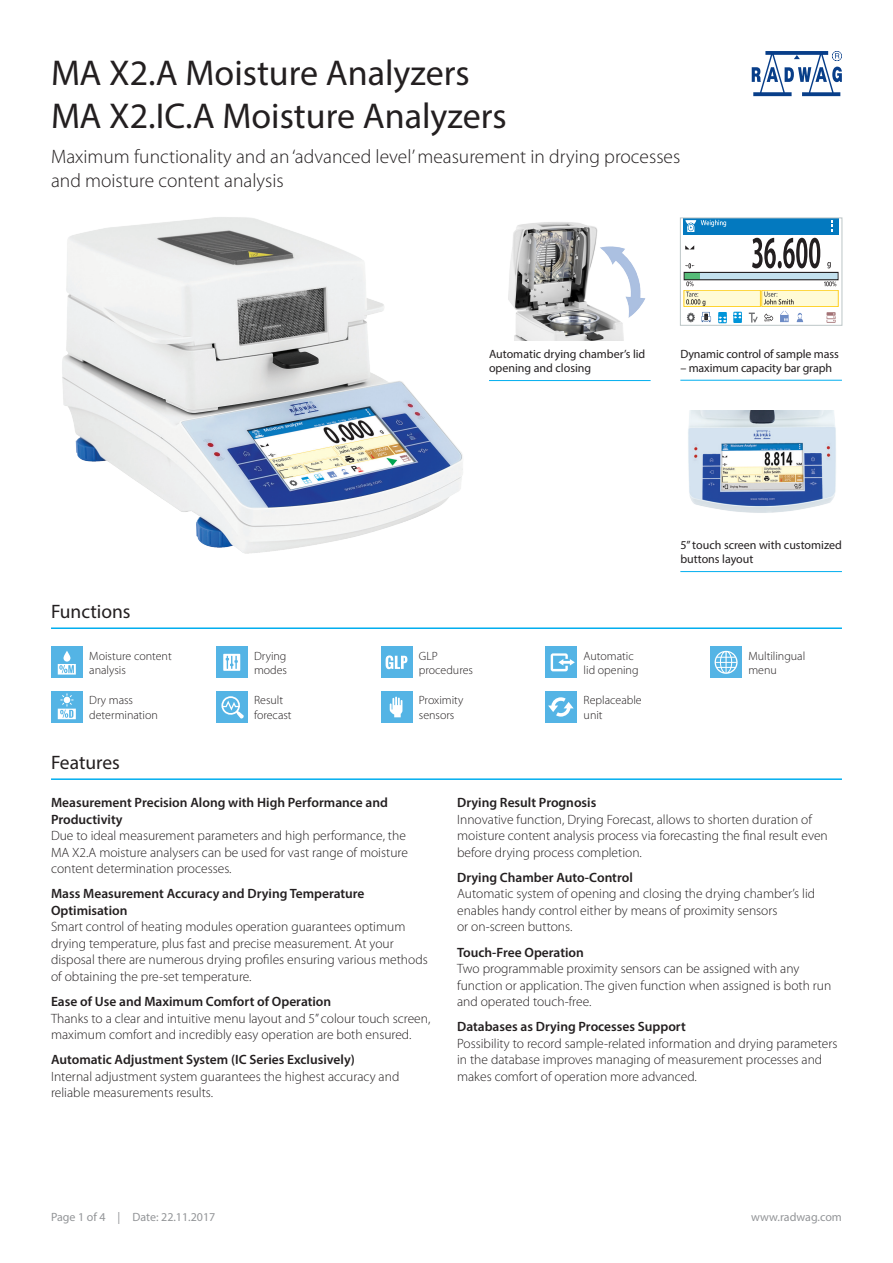
<style>
.page{position:relative;width:893px;height:1263px;background:#fff}
.page>*{position:absolute;margin:0;border:0;box-sizing:border-box;transform-origin:0 0}
.Nazwa_wagi{font:36px "Myriad Pro";color:#231f20}
.Podtytuł{font:300 19.5px/23.4px "Myriad Pro";color:#231f20}
.Linia_grupa{font:19.5px "Myriad Pro";color:#231f20}
.Opis_wagi{font:300 13.5px/16.5px "Myriad Pro";color:#231f20}
.Ikony_podpisy{font:300 12px/14.4px "Myriad Pro";color:#231f20}
.Zdjęcia_podpisy{font:12px/14.4px "Myriad Pro";color:#231f20}
.Pagina{font:12px "Myriad Pro";color:#939598}
.s1{font-weight:600}
</style>
<div class="page">
<svg style="left:752px;top:51px;width:90px;height:45px"></svg>
<hr style="left:51px;top:627px;width:791px;height:2px;background:#00aeef">
<hr style="left:51px;top:778px;width:791px;height:2px;background:#00aeef">
<img style="left:62px;top:217px;width:401px;height:337px">
<hr style="left:680px;top:380px;width:162px;height:1px;background:#00aeef">
<img style="left:508px;top:222px;width:138px;height:118px">
<svg style="left:685px;top:245px;width:9px;height:4px"></svg>
<svg style="left:685px;top:263px;width:9px;height:5px"></svg>
<svg style="left:752px;top:238px;width:68px;height:30px"></svg>
<svg style="left:827px;top:262px;width:4px;height:6px"></svg>
<div style="left:684px;top:290px;width:76px;height:17px;background:#fffbd6"></div>
<div style="left:684px;top:290px;width:76px;height:17px;border:1px solid #feca0a"></div>
<svg style="left:686px;top:292px;width:19px;height:14px"></svg>
<div style="left:762px;top:290px;width:76px;height:17px;background:#fffbd6"></div>
<div style="left:762px;top:290px;width:76px;height:17px;border:1px solid #feca0a"></div>
<svg style="left:764px;top:292px;width:30px;height:12px"></svg>
<div style="left:683px;top:218px;width:156px;height:16px;background:#0379bf"></div>
<svg style="left:831px;top:220px;width:2px;height:11px"></svg>
<svg style="left:685px;top:220px;width:41px;height:12px"></svg>
<div style="left:684px;top:272px;width:154px;height:8px;background:#c3e1ee"></div>
<svg style="left:686px;top:281px;width:7px;height:5px"></svg>
<svg style="left:824px;top:281px;width:12px;height:5px"></svg>
<div style="left:684px;top:272px;width:16px;height:8px;background:#56bc78"></div>
<div style="left:684px;top:272px;width:154px;height:8px;border:1px solid #231f20"></div>
<svg style="left:687px;top:313px;width:8px;height:9px"></svg>
<svg style="left:718px;top:312px;width:9px;height:11px"></svg>
<svg style="left:734px;top:312px;width:8px;height:11px"></svg>
<svg style="left:797px;top:313px;width:6px;height:9px"></svg>
<svg style="left:764px;top:314px;width:9px;height:7px"></svg>
<svg style="left:827px;top:312px;width:9px;height:11px"></svg>
<svg style="left:701px;top:312px;width:10px;height:10px"></svg>
<svg style="left:749px;top:313px;width:9px;height:10px"></svg>
<svg style="left:780px;top:311px;width:9px;height:11px"></svg>
<div style="left:680px;top:218px;width:162px;height:107px;border:1px solid #bdc6c7"></div>
<hr style="left:680px;top:571px;width:162px;height:1px;background:#00aeef">
<img style="left:688px;top:410px;width:148px;height:103px">
<div style="left:381px;top:646px;width:31px;height:32px;background:#54b4e5"></div>
<svg style="left:386px;top:655px;width:21px;height:14px"></svg>
<div style="left:216px;top:646px;width:32px;height:32px;background:#54b4e5"></div>
<svg style="left:223px;top:654px;width:17px;height:17px"></svg>
<div style="left:216px;top:691px;width:32px;height:32px;background:#54b4e5"></div>
<svg style="left:221px;top:696px;width:23px;height:23px"></svg>
<div style="left:51px;top:646px;width:32px;height:32px;background:#54b4e5"></div>
<svg style="left:58px;top:651px;width:18px;height:23px"></svg>
<div style="left:51px;top:691px;width:32px;height:32px;background:#54b4e5"></div>
<svg style="left:58px;top:693px;width:18px;height:26px"></svg>
<div style="left:545px;top:691px;width:32px;height:32px;background:#54b4e5"></div>
<svg style="left:548px;top:697px;width:26px;height:20px"></svg>
<div style="left:381px;top:691px;width:31px;height:32px;background:#54b4e5"></div>
<svg style="left:390px;top:697px;width:12px;height:20px"></svg>
<div style="left:710px;top:646px;width:32px;height:32px;background:#54b4e5"></div>
<svg style="left:715px;top:651px;width:23px;height:23px"></svg>
<div style="left:545px;top:646px;width:32px;height:32px;background:#54b4e5"></div>
<svg style="left:551px;top:653px;width:24px;height:18px"></svg>
<hr style="left:489px;top:380px;width:162px;height:1px;background:#00aeef">
<p class="Nazwa_wagi" style="left:51px;top:50px;width:420px">MA X2.A Moisture Analyzers</p>
<p class="Nazwa_wagi" style="left:51px;top:94px;width:457px">MA X2.IC.A Moisture Analyzers</p>
<p class="Podtytuł" style="left:51px;top:145px;width:631px">Maximum functionality and an ‘advanced level’ measurement in drying processes and moisture content analysis</p>
<p class="Zdjęcia_podpisy" style="left:489px;top:347px;width:158px">Automatic drying chamber’s lid opening and closing</p>
<p class="Zdjęcia_podpisy" style="left:680px;top:346px;width:160px">Dynamic control of sample mass</p>
<p class="Zdjęcia_podpisy" style="left:680px;top:360px;width:153px">– maximum capacity bar graph</p>
<p class="Linia_grupa" style="left:51px;top:600px;width:81px">Functions</p>
<p class="Ikony_podpisy" style="left:419px;top:648px;width:56px">GLP procedures</p>
<p class="Ikony_podpisy" style="left:254px;top:648px;width:35px">Drying modes</p>
<p class="Ikony_podpisy" style="left:254px;top:693px;width:31px">Result</p>
<p class="Ikony_podpisy" style="left:254px;top:707px;width:39px">forecast</p>
<p class="Ikony_podpisy" style="left:584px;top:648px;width:52px">Automatic</p>
<p class="Ikony_podpisy" style="left:584px;top:663px;width:56px">lid opening</p>
<p class="Ikony_podpisy" style="left:89px;top:648px;width:84px">Moisture content analysis</p>
<p class="Ikony_podpisy" style="left:89px;top:693px;width:70px">Dry mass determination</p>
<p class="Ikony_podpisy" style="left:584px;top:693px;width:60px">Replaceable unit</p>
<p class="Ikony_podpisy" style="left:419px;top:693px;width:46px">Proximity</p>
<p class="Ikony_podpisy" style="left:419px;top:707px;width:37px">sensors</p>
<p class="Zdjęcia_podpisy" style="left:680px;top:537px;width:163px">5’’ touch screen with customized buttons layout</p>
<p class="Ikony_podpisy" style="left:748px;top:648px;width:58px">Multilingual</p>
<p class="Ikony_podpisy" style="left:748px;top:663px;width:30px">menu</p>
<p class="Linia_grupa" style="left:51px;top:751px;width:70px">Features</p>
<p class="Opis_wagi" style="left:51px;top:794px;width:358px"><span class="s1">Measurement Precision Along with High Performance and Productivity<br></span>Due to ideal measurement parameters and high performance, the MA X2.A moisture analysers can be used for vast range of moisture content determination processes.</p>
<p class="Opis_wagi" style="left:51px;top:885px;width:378px"><span class="s1">Mass Measurement Accuracy and Drying Temperature Optimisation<br></span>Smart control of heating modules operation guarantees optimum drying temperature, plus fast and precise measurement. At your disposal there are numerous drying profiles ensuring various methods of obtaining the pre-set temperature.</p>
<p class="Opis_wagi" style="left:51px;top:993px;width:381px"><span class="s1">Ease of Use and Maximum Comfort of Operation<br></span>Thanks to a clear and intuitive menu layout and 5” colour touch screen, maximum comfort and incredibly easy operation are both ensured.</p>
<p class="Opis_wagi" style="left:51px;top:1051px;width:350px"><span class="s1">Automatic Adjustment System (IC Series Exclusively)<br></span>Internal adjustment system guarantees the highest accuracy and reliable measurements results.</p>
<p class="Opis_wagi" style="left:457px;top:794px;width:372px"><span class="s1">Drying Result Prognosis<br></span>Innovative function, Drying Forecast, allows to shorten duration of moisture content analysis process via forecasting the final result even before drying process completion.</p>
<p class="Opis_wagi" style="left:457px;top:869px;width:360px"><span class="s1">Drying Chamber Auto-Control<br></span>Automatic system of opening and closing the drying chamber’s lid enables handy control either by means of proximity sensors<br>or on-screen buttons.</p>
<p class="Opis_wagi" style="left:457px;top:944px;width:376px"><span class="s1">Touch-Free Operation<br></span>Two programmable proximity sensors can be assigned with any function or application. The given function when assigned is both run and operated touch-free.</p>
<p class="Opis_wagi" style="left:457px;top:1018px;width:382px"><span class="s1">Databases as Drying Processes Support<br></span>Possibility to record sample-related information and drying parameters in the database improves managing of measurement processes and makes comfort of operation more advanced.</p>
<p class="Pagina" style="left:51px;top:1209px;width:166px">Page 1 of 4 | Date: 22.11.2017</p>
<p class="Pagina" style="left:751px;top:1209px;width:92px">www.radwag.com</p>
</div>
